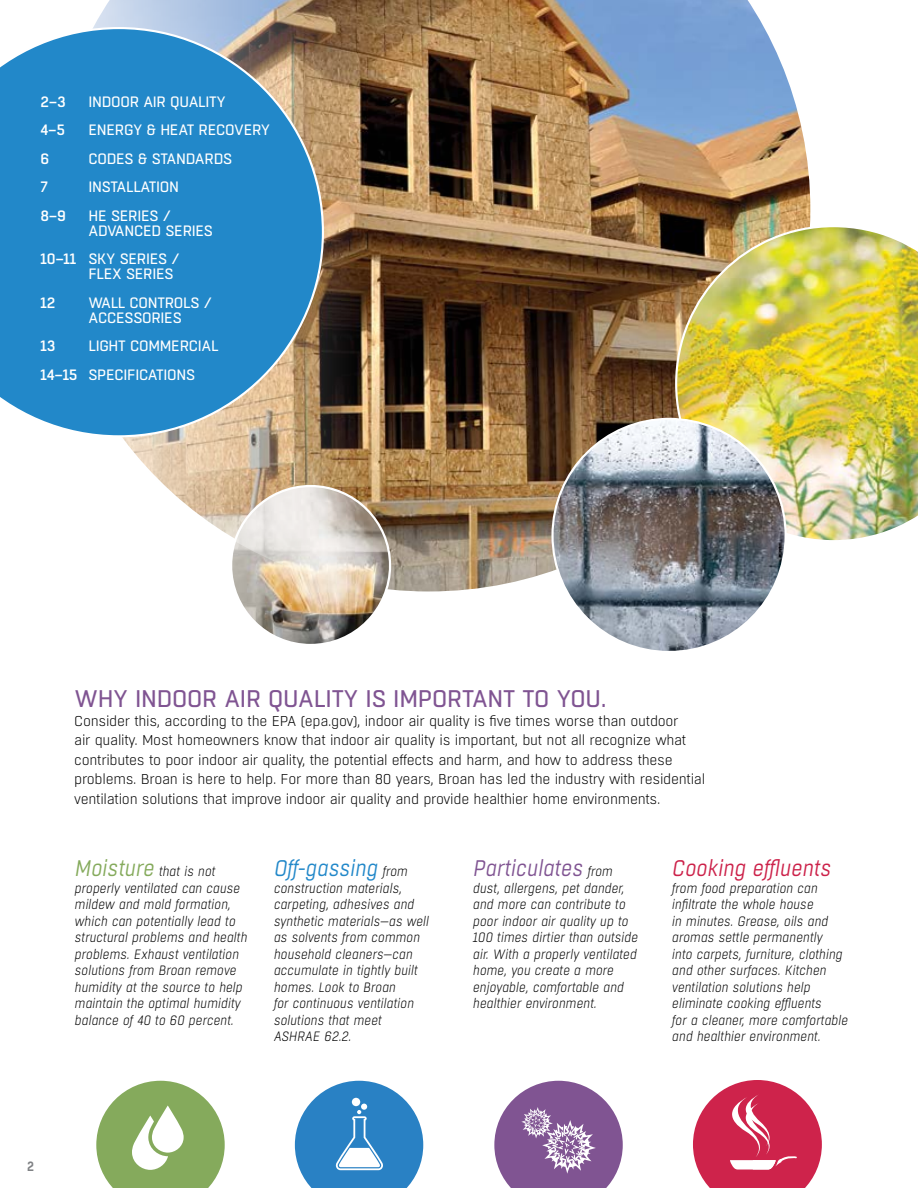
<style>
.page{position:relative;width:918px;height:1188px;background:#fff}
.page>*{position:absolute;margin:0;border:0;box-sizing:border-box;transform-origin:0 0}
.t1{font:24px "Boxed";letter-spacing:-.01em;color:#805492}
.t2{font:italic 22.5px "Boxed";color:#805492}
.t3{font:italic 22.5px "Boxed";color:#cc224a}
.t4{font:italic 22.5px "Boxed";color:#2288c9}
.t5{font:15px/15px "Boxed";letter-spacing:-.02em;color:#fff}
.t6{font:500 15px "Boxed";color:#fff}
.t7{font:300 14.25px/19.5px "Boxed";letter-spacing:-.02em;color:#000}
.t8{font:italic 300 13.5px/16.5px "Boxed";color:#000}
.t9{font:600 13.5px "Boxed";color:#808285;scale:.9 1}
.s1{font-weight:500}
.s2{font-weight:400;font-size:22.5px;color:#85aa5c}
.s3{font-weight:300;font-size:13.5px;color:#000}
</style>
<div class="page">
<img style="left:812px;top:227px;width:106px;height:314px">
<img style="left:553px;top:419px;width:233px;height:233px;border-radius:117px">
<img style="left:231px;top:486px;width:159px;height:159px;border-radius:79px">
<svg style="left:96px;top:1081px;width:129px;height:107px"></svg>
<svg style="left:494px;top:1081px;width:129px;height:107px"></svg>
<svg style="left:295px;top:1081px;width:128px;height:107px"></svg>
<svg style="left:693px;top:1080px;width:129px;height:108px"></svg>
<img style="left:94px;top:0;width:718px;height:594px">
<svg style="left:0;top:27px;width:324px;height:410px;background:#3d8ec0"></svg>
<p class="t6" style="left:40px;top:92px;width:27px">2–3</p>
<p class="t5" style="left:88px;top:94px;width:139px">INDOOR AIR QUALITY</p>
<p class="t6" style="left:40px;top:120px;width:26px">4–5</p>
<p class="t5" style="left:88px;top:123px;width:183px">ENERGY &amp; HEAT RECOVERY</p>
<p class="t6" style="left:40px;top:149px;width:10px">6</p>
<p class="t5" style="left:88px;top:151px;width:145px">CODES &amp; STANDARDS</p>
<p class="t6" style="left:40px;top:177px;width:9px">7</p>
<p class="t5" style="left:88px;top:180px;width:92px">INSTALLATION</p>
<p class="t6" style="left:40px;top:206px;width:27px">8–9</p>
<p class="t5" style="left:88px;top:208px;width:126px">HE SERIES /<br>ADVANCED SERIES</p>
<p class="t5" style="left:89px;top:252px;width:93px;text-indent:-48px"><span class="s1">10–11</span> SKY SERIES /<br>FLEX SERIES</p>
<p class="t6" style="left:41px;top:293px;width:16px">12</p>
<p class="t5" style="left:89px;top:295px;width:125px">WALL CONTROLS /<br>ACCESSORIES</p>
<p class="t6" style="left:41px;top:336px;width:17px">13</p>
<p class="t5" style="left:41px;top:332px;width:180px;line-height:28.5px;text-indent:48px">LIGHT COMMERCIAL<br><span class="s1">14–15</span> SPECIFICATIONS</p>
<h1 class="t1" style="left:74px;top:683px;width:534px">WHY INDOOR AIR QUALITY IS IMPORTANT TO YOU.</h1>
<p class="t7" style="left:74px;top:711px;width:633px">Consider this, according to the EPA (epa.gov), indoor air quality is five times worse than outdoor<br>air quality. Most homeowners know that indoor air quality is important, but not all recognize what contributes to poor indoor air quality, the potential effects and harm, and how to address these problems. Broan is here to help. For more than 80 years, Broan has led the industry with residential ventilation solutions that improve indoor air quality and provide healthier home environments.</p>
<p class="t8" style="left:74px;top:863px;width:174px"><span class="s2">Moisture</span> that is not properly ventilated can cause mildew and mold formation, which can potentially lead to structural problems and health problems. Exhaust ventilation solutions from Broan remove humidity at the source to help maintain the optimal humidity balance of 40 to 60 percent.</p>
<h2 class="t4" style="left:273px;top:854px;width:135px">Off-gassing <span class="s3">from</span></h2>
<p class="t8" style="left:273px;top:880px;width:157px">construction materials, carpeting, adhesives and synthetic materials—as well as solvents from common household cleaners—can accumulate in tightly built homes. Look to Broan<br>for continuous ventilation solutions that meet<br>ASHRAE 62.2.</p>
<h2 class="t2" style="left:472px;top:854px;width:141px">Particulates <span class="s3">from</span></h2>
<p class="t8" style="left:473px;top:880px;width:167px">dust, allergens, pet dander, and more can contribute to poor indoor air quality up to<br>100 times dirtier than outside air. With a properly ventilated home, you create a more enjoyable, comfortable and healthier environment.</p>
<h2 class="t3" style="left:672px;top:854px;width:160px">Cooking effluents</h2>
<p class="t8" style="left:672px;top:880px;width:178px">from food preparation can infiltrate the whole house<br>in minutes. Grease, oils and aromas settle permanently<br>into carpets, furniture, clothing and other surfaces. Kitchen ventilation solutions help eliminate cooking effluents<br>for a cleaner, more comfortable and healthier environment.</p>
<p class="t9" style="left:27px;top:1158px;width:9px">2</p>
</div>
